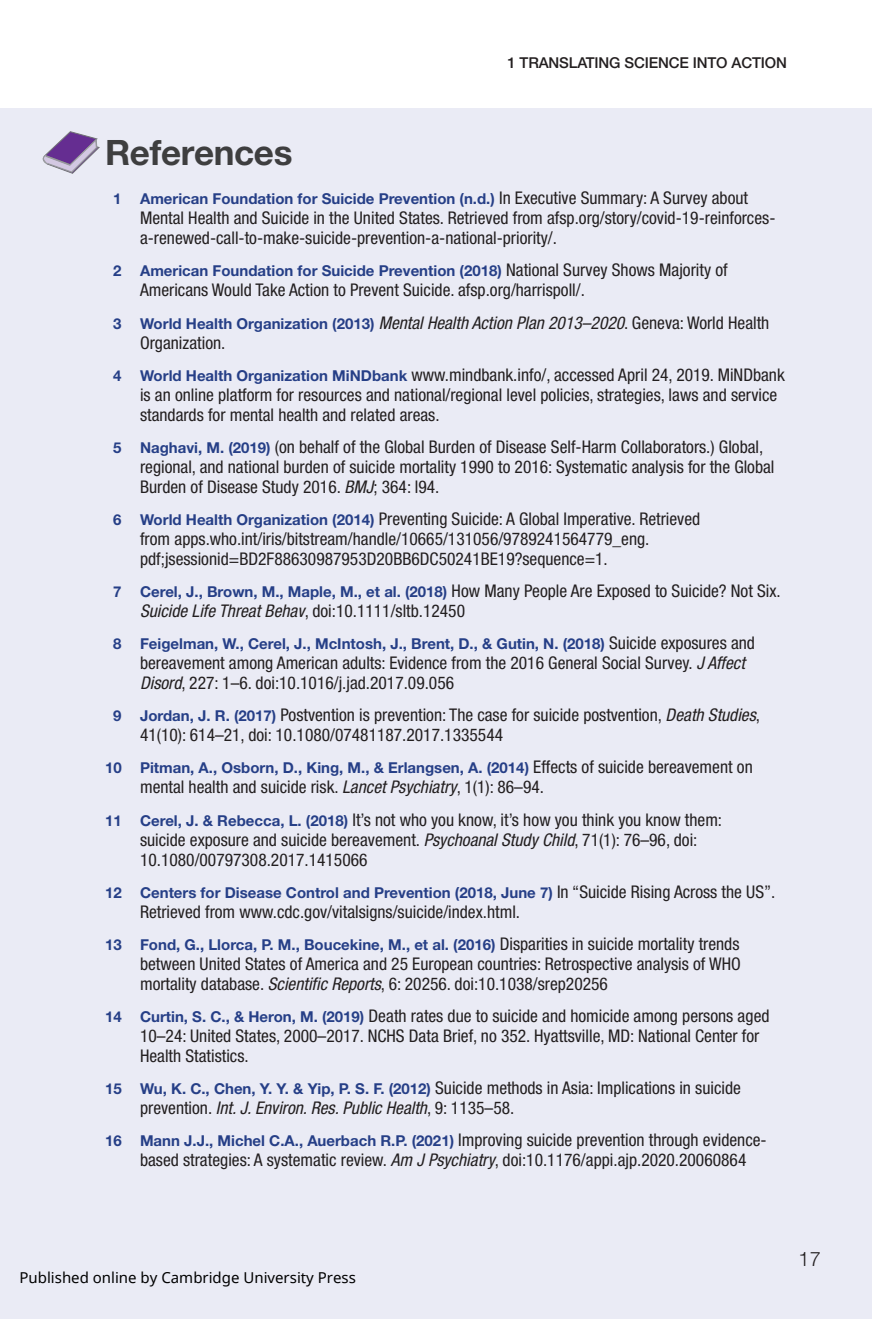
<style>
.page{position:relative;width:872px;height:1319px;background:#fff}
.page>*{position:absolute;margin:0;border:0;box-sizing:border-box;transform-origin:0 0}
.para{font:700 35px "Helvetica Neue LT Std";letter-spacing:-.01em;color:#3e3e3f}
.t1{font:300 20px "Helvetica Neue LT Std";color:#231f20}
.Ref{font:condensed 17.5px/20px "Helvetica Neue LT Std";color:#231f20}
.para-2{font:condensed 17.5px/20px "Helvetica Neue LT Std";color:#231f20}
.Ref-2{font:700 15px "Helvetica Neue LT Std";color:#263f87}
.para-3{font:700 15px "Helvetica Neue LT Std";color:#263f87}
.t2{font:15px "Noto Sans";color:#000}
.t3{font:500 15px "Helvetica Neue LT Std";letter-spacing:-.01em;color:#231f20}
.s1{font-weight:400;font-stretch:condensed;font-size:17.5px;color:#231f20}
.s2{font-weight:700;font-stretch:normal;font-size:15px;color:#263f87}
.s3{font-style:italic}
</style>
<div class="page">
<div style="left:0;top:108px;width:872px;height:1210px;background:#eaebf5"></div>
<svg style="left:43px;top:131px;width:57px;height:43px"></svg>
<p class="t3" style="left:507px;top:53px;width:281px">1 TRANSLATING SCIENCE INTO ACTION</p>
<p class="para" style="left:105px;top:131px;width:189px">References</p>
<p class="para-3" style="left:113px;top:190px;width:636px">1 American Foundation for Suicide Prevention (n.d.) <span class="s1">In Executive Summary: A Survey about</span></p>
<p class="para-2" style="left:140px;top:208px;width:637px">Mental Health and Suicide in the United States. Retrieved from afsp.org/story/covid-19-reinforces&shy;a-renewed-call-to-make-suicide-prevention-a-national-priority/.</p>
<p class="Ref-2" style="left:113px;top:262px;width:616px">2 American Foundation for Suicide Prevention (2018) <span class="s1">National Survey Shows Majority of</span></p>
<p class="Ref" style="left:140px;top:280px;width:446px">Americans Would Take Action to Prevent Suicide. afsp.org/harrispoll/.</p>
<p class="Ref" style="left:140px;top:312px;width:631px;text-indent:-27px"><span class="s2">3 World Health Organization (2013)</span> <span class="s3">Mental Health Action Plan 2013–2020</span>. Geneva: World Health<br>Organization.</p>
<p class="Ref" style="left:140px;top:364px;width:646px;text-indent:-27px"><span class="s2">4 World Health Organization MiNDbank</span> www.mindbank.info/, accessed April 24, 2019. MiNDbank is an online platform for resources and national/regional level policies, strategies, laws and service standards for mental health and related areas.</p>
<p class="Ref" style="left:140px;top:436px;width:636px;text-indent:-27px"><span class="s2">5 Naghavi, M. (2019)</span> (on behalf of the Global Burden of Disease Self-Harm Collaborators.) Global, regional, and national burden of suicide mortality 1990 to 2016: Systematic analysis for the Global<br>Burden of Disease Study 2016. <span class="s3">BMJ</span>; 364: l94.</p>
<p class="Ref" style="left:140px;top:508px;width:562px;text-indent:-27px"><span class="s2">6 World Health Organization (2014)</span> Preventing Suicide: A Global Imperative. Retrieved from apps.who.int/iris/bitstream/handle/10665/131056/9789241564779_eng. pdf;jsessionid=BD2F88630987953D20BB6DC50241BE19?sequence=1.</p>
<p class="Ref" style="left:140px;top:580px;width:642px;text-indent:-27px"><span class="s2">7 Cerel, J., Brown, M., Maple, M., et al. (2018)</span> How Many People Are Exposed to Suicide? Not Six.<br><span class="s3">Suicide Life Threat Behav</span>, doi:10.1111/sltb.12450</p>
<p class="Ref-2" style="left:113px;top:634px;width:643px">8 Feigelman, W., Cerel, J., McIntosh, J., Brent, D., &amp; Gutin, N. (2018) <span class="s1">Suicide exposures and</span></p>
<p class="Ref" style="left:140px;top:652px;width:606px">bereavement among American adults: Evidence from the 2016 General Social Survey. <span class="s3">J Affect<br>Disord</span>, 227: 1–6. doi:10.1016/j.jad.2017.09.056</p>
<p class="Ref" style="left:140px;top:705px;width:621px;text-indent:-27px"><span class="s2">9 Jordan, J. R. (2017)</span> Postvention is prevention: The case for suicide postvention, <span class="s3">Death Studies</span>,<br>41(10): 614–21, doi: 10.1080/07481187.2017.1335544</p>
<p class="Ref-2" style="left:105px;top:758px;width:649px">10 Pitman, A., Osborn, D., King, M., &amp; Erlangsen, A. (2014) <span class="s1">Effects of suicide bereavement on</span></p>
<p class="Ref" style="left:140px;top:777px;width:405px">mental health and suicide risk. <span class="s3">Lancet Psychiatry</span>, 1(1): 86–94.</p>
<p class="Ref" style="left:140px;top:809px;width:583px;text-indent:-35px"><span class="s2">11 Cerel, J. &amp; Rebecca, L. (2018)</span> It’s not who you know, it’s how you think you know them: suicide exposure and suicide bereavement. <span class="s3">Psychoanal Study Child</span>, 71(1): 76–96, doi:<br>10.1080/00797308.2017.1415066</p>
<p class="Ref-2" style="left:105px;top:882px;width:672px">12 Centers for Disease Control and Prevention (2018, June 7) <span class="s1">In “Suicide Rising Across the US”.</span></p>
<p class="Ref" style="left:140px;top:901px;width:381px">Retrieved from www.cdc.gov/vitalsigns/suicide/index.html.</p>
<p class="Ref-2" style="left:105px;top:935px;width:636px">13 Fond, G., Llorca, P. M., Boucekine, M., et al. (2016) <span class="s1">Disparities in suicide mortality trends</span></p>
<p class="Ref" style="left:140px;top:953px;width:602px">between United States of America and 25 European countries: Retrospective analysis of WHO mortality database. <span class="s3">Scientific Reports</span>, 6: 20256. doi:10.1038/srep20256</p>
<p class="Ref" style="left:140px;top:1005px;width:631px;text-indent:-35px"><span class="s2">14 Curtin, S. C., &amp; Heron, M. (2019)</span> Death rates due to suicide and homicide among persons aged<br>10–24: United States, 2000–2017. NCHS Data Brief, no 352. Hyattsville, MD: National Center for<br>Health Statistics.</p>
<p class="Ref" style="left:140px;top:1077px;width:602px;text-indent:-35px"><span class="s2">15 Wu, K. C., Chen, Y. Y. &amp; Yip, P. S. F. (2012)</span> Suicide methods in Asia: Implications in suicide prevention. <span class="s3">Int. J. Environ. Res. Public Health</span>, 9: 1135–58.</p>
<p class="Ref" style="left:140px;top:1129px;width:628px;text-indent:-35px"><span class="s2">16 Mann J.J., Michel C.A., Auerbach R.P. (2021)</span> Improving suicide prevention through evidence&shy;based strategies: A systematic review. <span class="s3">Am J Psychiatry</span>, doi:10.1176/appi.ajp.2020.20060864</p>
<p class="t2" style="left:19px;top:1266px;width:338px">Published online by Cambridge University Press</p>
<p class="t1" style="left:798px;top:1246px;width:24px">17</p>
</div>
